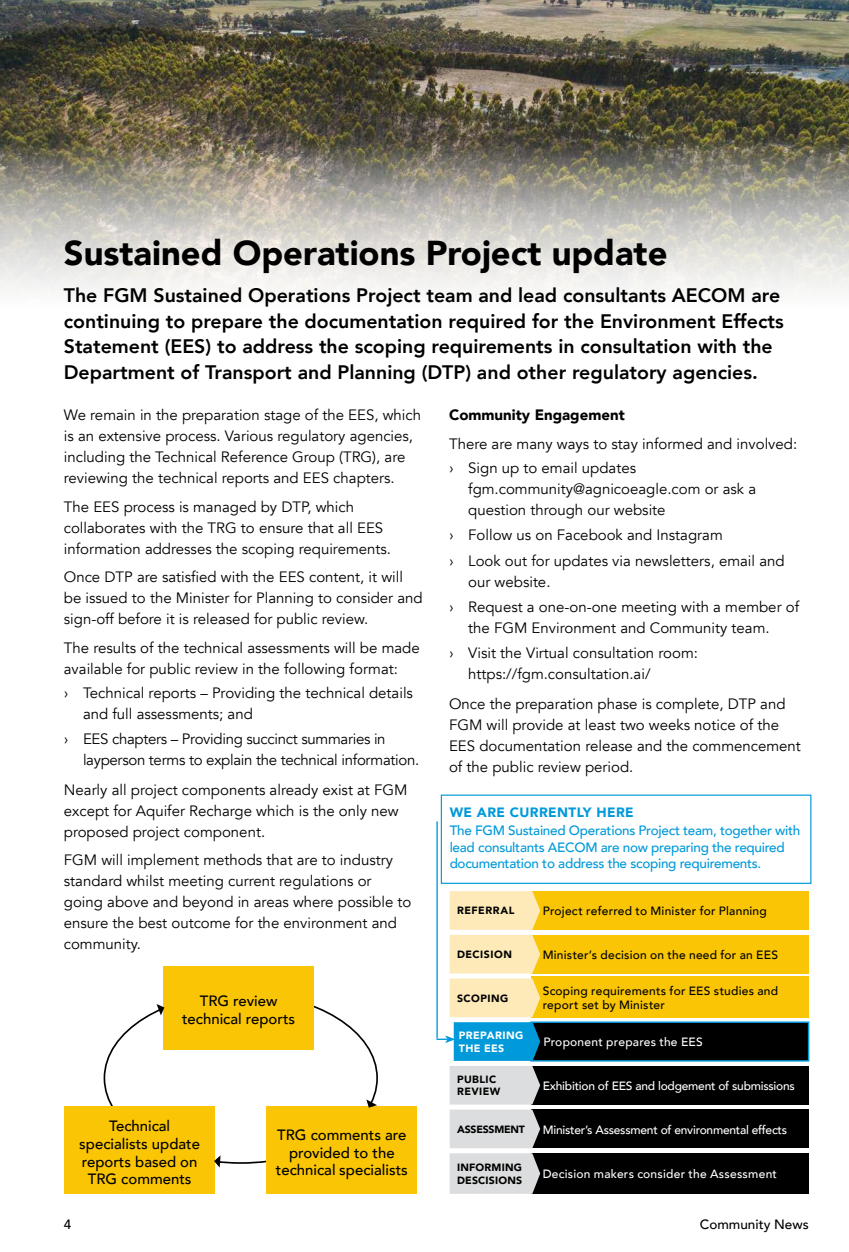
<style>
.page{position:relative;width:849px;height:1252px;background:#fff}
.page>*{position:absolute;margin:0;border:0;box-sizing:border-box;transform-origin:0 0}
.t1{font:900 34.5px "Avenir";color:#000}
.t2{font:800 19.5px/25.5px "Avenir";color:#000}
.t3{font:15px/21px "Avenir";color:#000}
.t4{font:15px/21px "Avenir";letter-spacing:-.02em;color:#000}
.t5{font:900 15px "Avenir";color:#000}
.t6{font:500 14.85px/17.9px "Avenir";color:#000;text-align:center}
.t7{font:500 13.5px/16.5px "Avenir";letter-spacing:-.02em;color:#0099d9}
.t8{font:900 13.5px "Avenir";letter-spacing:.03em;color:#0099d9}
.t9{font:500 13.5px "Avenir";color:#000}
.t10{font:500 12px/14.4px "Avenir";letter-spacing:.02em;color:#000}
.t11{font:500 12px "Avenir";letter-spacing:-.02em;color:#fff}
.t12{font:500 12px "Avenir";letter-spacing:.02em;color:#fff}
.t13{font:900 10.65px/12.8px "Avenir";letter-spacing:.04em;color:#fff}
.t14{font:900 10.5px/12.6px "Avenir";letter-spacing:.03em;color:#000}
.t15{font:900 10.5px "Avenir";letter-spacing:.05em;color:#000}
.t16{font:900 10.5px "Avenir";letter-spacing:-.02em;color:#000}
</style>
<div class="page">
<img style="left:0;top:0;width:848px;height:144px">
<svg style="left:0;top:144px;width:848px;height:146px;background:#bcb9b1"></svg>
<div style="left:530px;top:891px;width:278px;height:39px;background:#f9c504"></div>
<div style="left:530px;top:1066px;width:278px;height:38px;background:#000"></div>
<div style="left:530px;top:935px;width:278px;height:38px;background:#f9c504"></div>
<div style="left:530px;top:1109px;width:278px;height:39px;background:#000"></div>
<div style="left:530px;top:1153px;width:278px;height:40px;background:#000"></div>
<div style="left:530px;top:1022px;width:278px;height:39px;background:#000"></div>
<div style="left:530px;top:1021px;width:278px;height:40px;border:1px solid #0099d9"></div>
<div style="left:530px;top:976px;width:278px;height:42px;background:#f9c504"></div>
<hr style="left:436px;top:821px;width:1px;height:217px;background:#0099d9">
<svg style="left:436px;top:891px;width:104px;height:302px"></svg>
<div style="left:440px;top:794px;width:371px;height:90px;border:1px solid #0099d9"></div>
<div style="left:163px;top:965px;width:151px;height:84px;background:#f9c504"></div>
<div style="left:64px;top:1106px;width:151px;height:87px;background:#f9c504"></div>
<div style="left:266px;top:1106px;width:151px;height:87px;background:#f9c504"></div>
<svg style="left:156px;top:1004px;width:8px;height:11px"></svg>
<svg style="left:366px;top:1099px;width:11px;height:8px"></svg>
<svg style="left:214px;top:1156px;width:6px;height:11px"></svg>
<h1 class="t1" style="left:64px;top:224px;width:605px">Sustained Operations Project update</h1>
<p class="t2" style="left:64px;top:282px;width:721px">The FGM Sustained Operations Project team and lead consultants AECOM are continuing to prepare the documentation required for the Environment Effects Statement (EES) to address the scoping requirements in consultation with the Department of Transport and Planning (DTP) and other regulatory agencies.</p>
<p class="t3" style="left:64px;top:405px;width:358px">We remain in the preparation stage of the EES, which is an extensive process. Various regulatory agencies, including the Technical Reference Group (TRG), are reviewing the technical reports and EES chapters.</p>
<p class="t3" style="left:64px;top:496px;width:328px">The EES process is managed by DTP, which collaborates with the TRG to ensure that all EES information addresses the scoping requirements.</p>
<p class="t3" style="left:64px;top:567px;width:360px">Once DTP are satisfied with the EES content, it will be issued to the Minister for Planning to consider and sign-off before it is released for public review.</p>
<p class="t3" style="left:64px;top:637px;width:357px">The results of the technical assessments will be made available for public review in the following format:</p>
<p class="t3" style="left:83px;top:682px;width:331px;text-indent:-19px">› Technical reports – Providing the technical details and full assessments; and</p>
<p class="t4" style="left:83px;top:729px;width:337px;text-indent:-19px">› EES chapters – Providing succinct summaries in layperson terms to explain the technical information.</p>
<p class="t3" style="left:64px;top:779px;width:345px">Nearly all project components already exist at FGM except for Aquifer Recharge which is the only new proposed project component.</p>
<p class="t3" style="left:64px;top:850px;width:349px">FGM will implement methods that are to industry standard whilst meeting current regulations or going above and beyond in areas where possible to ensure the best outcome for the environment and community.</p>
<p class="t5" style="left:449px;top:402px;width:177px">Community Engagement</p>
<p class="t3" style="left:449px;top:432px;width:349px;line-height:24.2px">There are many ways to stay informed and involved: › Sign up to email updates</p>
<p class="t3" style="left:468px;top:478px;width:289px">fgm.community@agnicoeagle.com or ask a question through our website</p>
<p class="t3" style="left:449px;top:523px;width:337px;line-height:25.2px">› Follow us on Facebook and Instagram<br>› Look out for updates via newsletters, email and</p>
<p class="t3" style="left:449px;top:569px;width:351px;line-height:25.2px;text-indent:19px">our website.<br>› Request a one-on-one meeting with a member of</p>
<p class="t3" style="left:449px;top:615px;width:322px;line-height:25.2px;text-indent:19px">the FGM Environment and Community team. › Visit the Virtual consultation room:</p>
<p class="t3" style="left:449px;top:659px;width:338px;line-height:29.5px;text-indent:19px">https://fgm.consultation.ai/<br>Once the preparation phase is complete, DTP and</p>
<p class="t3" style="left:449px;top:714px;width:353px">FGM will provide at least two weeks notice of the<br>EES documentation release and the commencement of the public review period.</p>
<p class="t8" style="left:449px;top:800px;width:185px">WE ARE CURRENTLY HERE</p>
<p class="t7" style="left:449px;top:821px;width:352px">The FGM Sustained Operations Project team, together with lead consultants AECOM are now preparing the required documentation to address the scoping requirements.</p>
<p class="t15" style="left:457px;top:901px;width:59px">REFERRAL</p>
<p class="t10" style="left:542px;top:903px;width:225px">Project referred to Minister for Planning</p>
<p class="t15" style="left:457px;top:945px;width:56px">DECISION</p>
<p class="t10" style="left:542px;top:947px;width:237px">Minister’s decision on the need for an EES</p>
<p class="t6" style="left:182px;top:991px;width:114px">TRG review technical reports</p>
<p class="t6" style="left:79px;top:1115px;width:122px">Technical specialists update reports based on<br>TRG comments</p>
<p class="t6" style="left:276px;top:1124px;width:133px">TRG comments are provided to the technical specialists</p>
<p class="t14" style="left:457px;top:991px;width:53px">SCOPING</p>
<p class="t13" style="left:458px;top:1028px;width:66px">PREPARING<br>THE EES</p>
<p class="t14" style="left:457px;top:1072px;width:45px">PUBLIC<br>REVIEW</p>
<p class="t10" style="left:542px;top:982px;width:237px">Scoping requirements for EES studies and report set by Minister</p>
<p class="t12" style="left:543px;top:1031px;width:161px">Proponent prepares the EES</p>
<p class="t11" style="left:542px;top:1075px;width:253px">Exhibition of EES and lodgement of submissions</p>
<p class="t16" style="left:457px;top:1120px;width:69px">ASSESSMENT</p>
<p class="t11" style="left:542px;top:1119px;width:246px">Minister’s Assessment of environmental effects</p>
<p class="t12" style="left:542px;top:1163px;width:236px">Decision makers consider the Assessment</p>
<p class="t14" style="left:457px;top:1160px;width:67px;line-height:13.6px">INFORMING<br>DESCISIONS</p>
<p class="t9" style="left:64px;top:1213px;width:9px">4</p>
<p class="t9" style="left:699px;top:1213px;width:110px">Community News</p>
</div>
